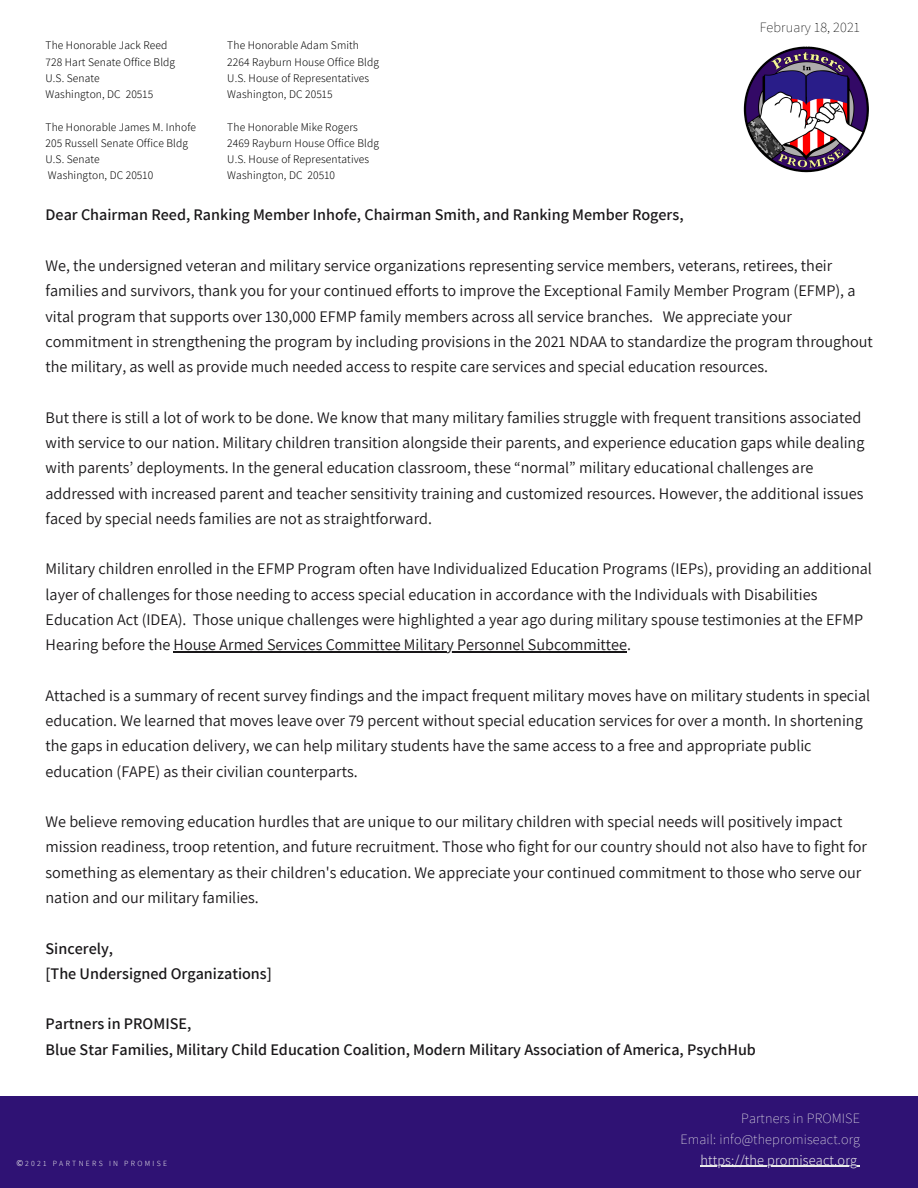
<style>
.page{position:relative;width:918px;height:1188px;background:#fff}
.page>*{position:absolute;margin:0;border:0;box-sizing:border-box;transform-origin:0 0}
.t1{font:16.2px/25.3px "Assistant";color:#191719}
.t2{font:600 16.2px "Assistant";color:#191719}
.t3{font:200 14.25px "Assistant";letter-spacing:.01em;color:#eaeaea}
.t4{font:300 14.25px "Assistant";letter-spacing:.01em;color:#eaeaea}
.t5{font:200 14.25px "Assistant";letter-spacing:.01em;color:#000}
.t6{font:300 11.4px "Assistant";letter-spacing:.01em;color:#000}
.t7{font:9.3px "Source Sans Pro";color:#eaeaea}
.t8{font:300 7.8px "Assistant";letter-spacing:.3em;color:#eaeaea}
</style>
<div class="page">
<img style="left:743px;top:46px;width:126px;height:127px">
<div style="left:0;top:1096px;width:918px;height:92px;background:#2f1274"></div>
<hr style="left:700px;top:1166px;width:157px;height:1px;background:#eaeaea">
<hr style="left:174px;top:651px;width:453px;height:1px;background:#191719">
<p class="t6" style="left:46px;top:38px;width:123px">The Honorable Jack Reed</p>
<p class="t6" style="left:46px;top:54px;width:131px">728 Hart Senate Office Bldg</p>
<p class="t6" style="left:46px;top:70px;width:56px">U.S. Senate</p>
<p class="t6" style="left:46px;top:86px;width:109px">Washington, DC 20515</p>
<p class="t6" style="left:46px;top:119px;width:152px">The Honorable James M. Inhofe</p>
<p class="t6" style="left:46px;top:135px;width:144px">205 Russell Senate Office Bldg</p>
<p class="t6" style="left:46px;top:152px;width:56px">U.S. Senate</p>
<p class="t6" style="left:48px;top:168px;width:107px">Washington, DC 20510</p>
<p class="t6" style="left:227px;top:38px;width:133px">The Honorable Adam Smith</p>
<p class="t6" style="left:227px;top:54px;width:153px">2264 Rayburn House Office Bldg</p>
<p class="t6" style="left:227px;top:70px;width:143px">U.S. House of Representatives</p>
<p class="t6" style="left:227px;top:86px;width:107px">Washington, DC 20515</p>
<p class="t6" style="left:227px;top:119px;width:132px">The Honorable Mike Rogers</p>
<p class="t6" style="left:227px;top:135px;width:153px">2469 Rayburn House Office Bldg</p>
<p class="t6" style="left:227px;top:152px;width:143px">U.S. House of Representatives</p>
<p class="t6" style="left:227px;top:168px;width:109px">Washington, DC 20510</p>
<p class="t5" style="left:760px;top:17px;width:102px">February 18, 2021</p>
<p class="t2" style="left:46px;top:204px;width:640px">Dear Chairman Reed, Ranking Member Inhofe, Chairman Smith, and Ranking Member Rogers,</p>
<p class="t1" style="left:46px;top:252px;width:829px">We, the undersigned veteran and military service organizations representing service members, veterans, retirees, their families and survivors, thank you for your continued efforts to improve the Exceptional Family Member Program (EFMP), a vital program that supports over 130,000 EFMP family members across all service branches. We appreciate your commitment in strengthening the program by including provisions in the 2021 NDAA to standardize the program throughout the military, as well as provide much needed access to respite care services and special education resources.</p>
<p class="t1" style="left:46px;top:404px;width:820px">But there is still a lot of work to be done. We know that many military families struggle with frequent transitions associated with service to our nation. Military children transition alongside their parents, and experience education gaps while dealing with parents’ deployments. In the general education classroom, these “normal” military educational challenges are addressed with increased parent and teacher sensitivity training and customized resources. However, the additional issues faced by special needs families are not as straightforward.</p>
<p class="t1" style="left:46px;top:556px;width:828px">Military children enrolled in the EFMP Program often have Individualized Education Programs (IEPs), providing an additional layer of challenges for those needing to access special education in accordance with the Individuals with Disabilities Education Act (IDEA). Those unique challenges were highlighted a year ago during military spouse testimonies at the EFMP Hearing before the House Armed Services Committee Military Personnel Subcommittee.</p>
<p class="t1" style="left:46px;top:682px;width:826px">Attached is a summary of recent survey findings and the impact frequent military moves have on military students in special education. We learned that moves leave over 79 percent without special education services for over a month. In shortening the gaps in education delivery, we can help military students have the same access to a free and appropriate public education (FAPE) as their civilian counterparts.</p>
<p class="t1" style="left:46px;top:809px;width:823px">We believe removing education hurdles that are unique to our military children with special needs will positively impact mission readiness, troop retention, and future recruitment. Those who fight for our country should not also have to fight for something as elementary as their children's education. We appreciate your continued commitment to those who serve our nation and our military families.</p>
<p class="t2" style="left:46px;top:937px;width:69px">Sincerely,</p>
<p class="t2" style="left:46px;top:962px;width:228px">[The Undersigned Organizations]</p>
<p class="t2" style="left:46px;top:1013px;width:147px">Partners in PROMISE,</p>
<p class="t2" style="left:46px;top:1038px;width:712px">Blue Star Families, Military Child Education Coalition, Modern Military Association of America, PsychHub</p>
<p class="t7" style="left:17px;top:1157px;width:8px">©</p>
<p class="t8" style="left:25px;top:1158px;width:144px">2021 PARTNERS IN PROMISE</p>
<p class="t3" style="left:741px;top:1108px;width:120px">Partners in PROMISE</p>
<p class="t3" style="left:681px;top:1129px;width:181px">Email: info@thepromiseact.org</p>
<p class="t4" style="left:700px;top:1150px;width:158px">https://the promiseact.org</p>
</div>
